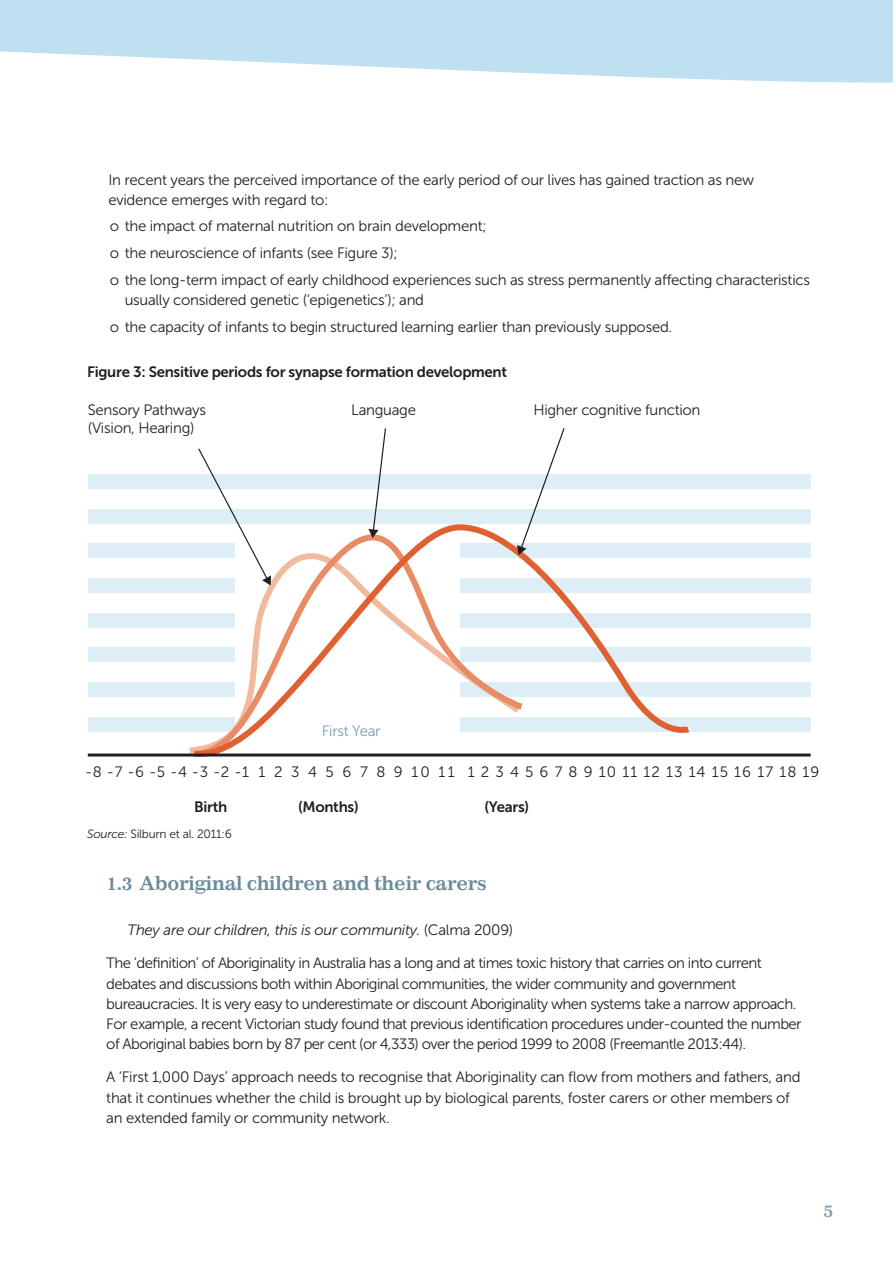
<style>
.page{position:relative;width:893px;height:1263px;background:#fff}
.page>*{position:absolute;margin:0;border:0;box-sizing:border-box;transform-origin:0 0}
.t1{font:700 19.5px "Impressum";letter-spacing:-.02em;color:#6b8c99}
.t2{font:700 18px "Impressum";color:#799eac}
.t3{font:15px/20.2px "Museo Sans 300";letter-spacing:-.02em;color:#231f20}
.t4{font:15px/20.2px "Museo Sans 300";letter-spacing:-.04em;color:#231f20}
.t5{font:15px "Museo Sans 700";letter-spacing:-.02em;color:#231f20}
.t6{font:15px "Museo Sans 300";letter-spacing:.07em;color:#231f20}
.t7{font:italic 15px "Museo Sans 300";letter-spacing:-.02em;color:#231f20}
.t8{font:15px "Museo Sans 300";letter-spacing:-.02em;color:#799eac}
.t9{font:12px "Museo Sans 300";letter-spacing:-.02em;color:#231f20}
.s1{font-style:italic}
.s2{font-style:normal}
</style>
<div class="page">
<svg style="left:0;top:0;width:893px;height:83px;fill:#bfe0f0"></svg>
<div style="left:88px;top:717px;width:723px;height:15px;background:#ddeef6"></div>
<div style="left:88px;top:682px;width:723px;height:15px;background:#ddeef6"></div>
<div style="left:88px;top:648px;width:723px;height:14px;background:#ddeef6"></div>
<div style="left:88px;top:613px;width:723px;height:14px;background:#ddeef6"></div>
<div style="left:88px;top:578px;width:723px;height:15px;background:#ddeef6"></div>
<div style="left:88px;top:544px;width:723px;height:14px;background:#ddeef6"></div>
<div style="left:88px;top:509px;width:723px;height:14px;background:#ddeef6"></div>
<div style="left:88px;top:474px;width:723px;height:15px;background:#ddeef6"></div>
<svg style="left:187px;top:523px;width:507px;height:234px"></svg>
<svg style="left:197px;top:448px;width:74px;height:137px"></svg>
<svg style="left:368px;top:428px;width:19px;height:110px"></svg>
<svg style="left:517px;top:428px;width:49px;height:127px"></svg>
<hr style="left:88px;top:753px;width:723px;height:3px;background:#231f20">
<p class="t3" style="left:108px;top:169px;width:647px">In recent years the perceived importance of the early period of our lives has gained traction as new evidence emerges with regard to:</p>
<p class="t3" style="left:110px;top:213px;width:702px;line-height:26.7px">o the impact of maternal nutrition on brain development;<br>o the neuroscience of infants (see Figure 3);<br>o the long-term impact of early childhood experiences such as stress permanently affecting characteristics</p>
<p class="t3" style="left:110px;top:286px;width:564px;line-height:26.7px;text-indent:15px">usually considered genetic (‘epigenetics’); and<br>o the capacity of infants to begin structured learning earlier than previously supposed.</p>
<p class="t5" style="left:87px;top:364px;width:421px">Figure 3: Sensitive periods for synapse formation development</p>
<p class="t3" style="left:88px;top:401px;width:120px;line-height:18px">Sensory Pathways (Vision, Hearing)</p>
<p class="t3" style="left:351px;top:400px;width:66px">Language</p>
<p class="t8" style="left:322px;top:722px;width:60px">First Year</p>
<p class="t3" style="left:533px;top:400px;width:169px">Higher cognitive function</p>
<p class="t6" style="left:85px;top:764px;width:736px">-8 -7 -6 -5 -4 -3 -2 -1 1 2 3 4 5 6 7 8 9 10 11 1 2 3 4 5 6 7 8 9 10 11 12 13 14 15 16 17 18 19</p>
<p class="t5" style="left:194px;top:799px;width:35px">Birth</p>
<p class="t5" style="left:298px;top:799px;width:62px">(Months)</p>
<p class="t5" style="left:484px;top:799px;width:46px">(Years)</p>
<p class="t9" style="left:87px;top:828px;width:146px"><span class="s1">Source:</span> Silburn et al. 2011:6</p>
<h1 class="t1" style="left:106px;top:871px;width:382px">1.3 Aboriginal children and their carers</h1>
<p class="t7" style="left:128px;top:922px;width:387px">They are our children, this is our community. <span class="s2">(Calma 2009)</span></p>
<p class="t4" style="left:106px;top:953px;width:697px">The ‘definition’ of Aboriginality in Australia has a long and at times toxic history that carries on into current debates and discussions both within Aboriginal communities, the wider community and government bureaucracies. It is very easy to underestimate or discount Aboriginality when systems take a narrow approach.<br>For example, a recent Victorian study found that previous identification procedures under-counted the number of Aboriginal babies born by 87 per cent (or 4,333) over the period 1999 to 2008 (Freemantle 2013:44).</p>
<p class="t3" style="left:106px;top:1067px;width:696px">A ‘First 1,000 Days’ approach needs to recognise that Aboriginality can flow from mothers and fathers, and that it continues whether the child is brought up by biological parents, foster carers or other members of an extended family or community network.</p>
<p class="t2" style="left:823px;top:1200px;width:12px">5</p>
</div>
